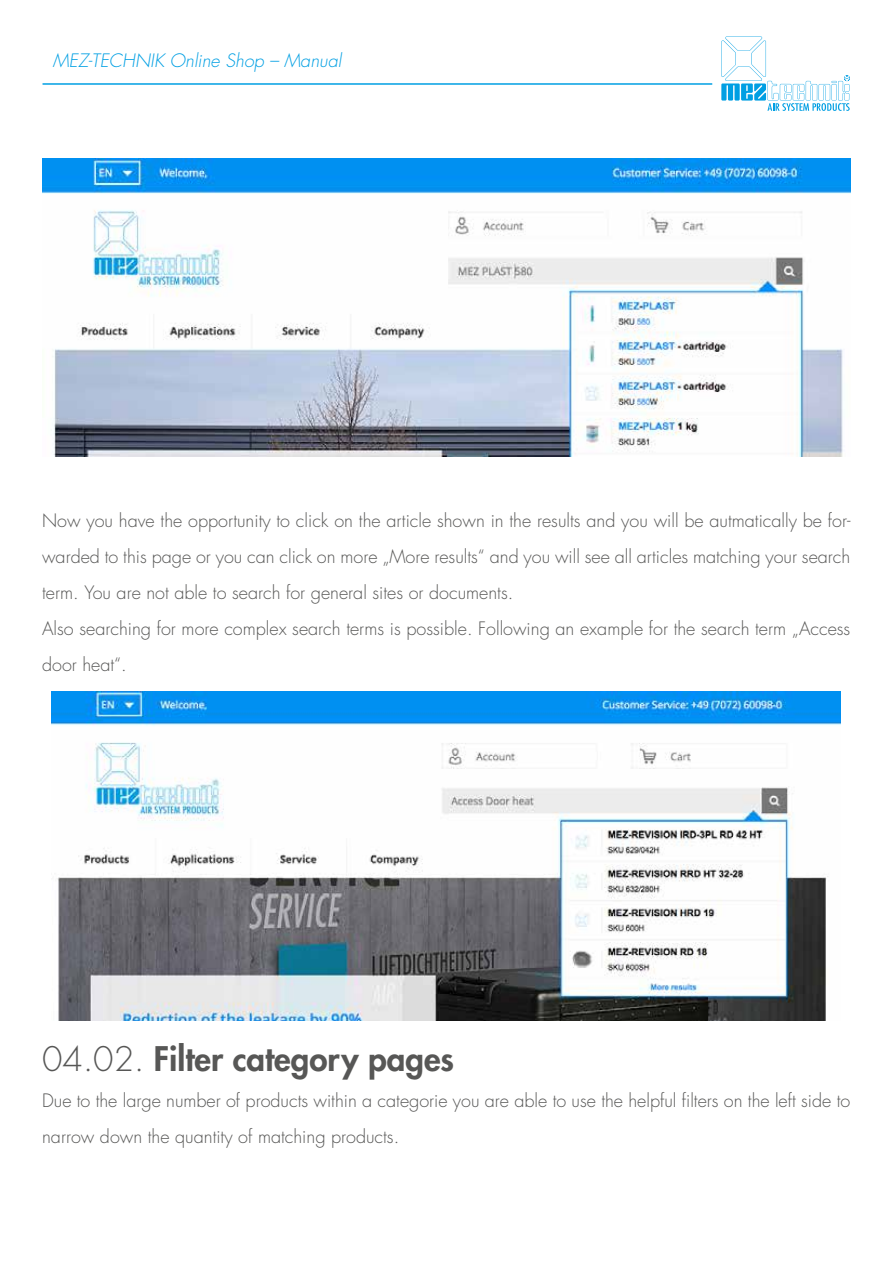
<style>
.page{position:relative;width:893px;height:1263px;background:#fff}
.page>*{position:absolute;margin:0;border:0;box-sizing:border-box;transform-origin:0 0}
.t1{font:800 33px "Futura";color:#575756}
.t2{font:300 18px/36px "Futura";color:#575756}
.t3{font:italic 300 18px "Futura";color:#009fe3}
.s1{font-weight:300}
</style>
<div class="page">
<svg style="left:721px;top:36px;width:129px;height:75px"></svg>
<img style="left:42px;top:159px;width:808px;height:298px">
<img style="left:52px;top:692px;width:789px;height:328px">
<hr style="left:43px;top:83px;width:669px;height:2px;background:#009fe3">
<p class="t3" style="left:53px;top:49px;width:290px">MEZ-TECHNIK Online Shop – Manual</p>
<p class="t2" style="left:42px;top:503px;width:810px">Now you have the opportunity to click on the article shown in the results and you will be autmatically be for&shy;warded to this page or you can click on more „More results“ and you will see all articles matching your search term. You are not able to search for general sites or documents.<br>Also searching for more complex search terms is possible. Following an example for the search term „Access door heat“.</p>
<h1 class="t1" style="left:42px;top:1036px;width:413px"><span class="s1">04.02.</span> Filter category pages</h1>
<p class="t2" style="left:42px;top:1082px;width:810px">Due to the large number of products within a categorie you are able to use the helpful filters on the left side to narrow down the quantity of matching products.</p>
</div>
